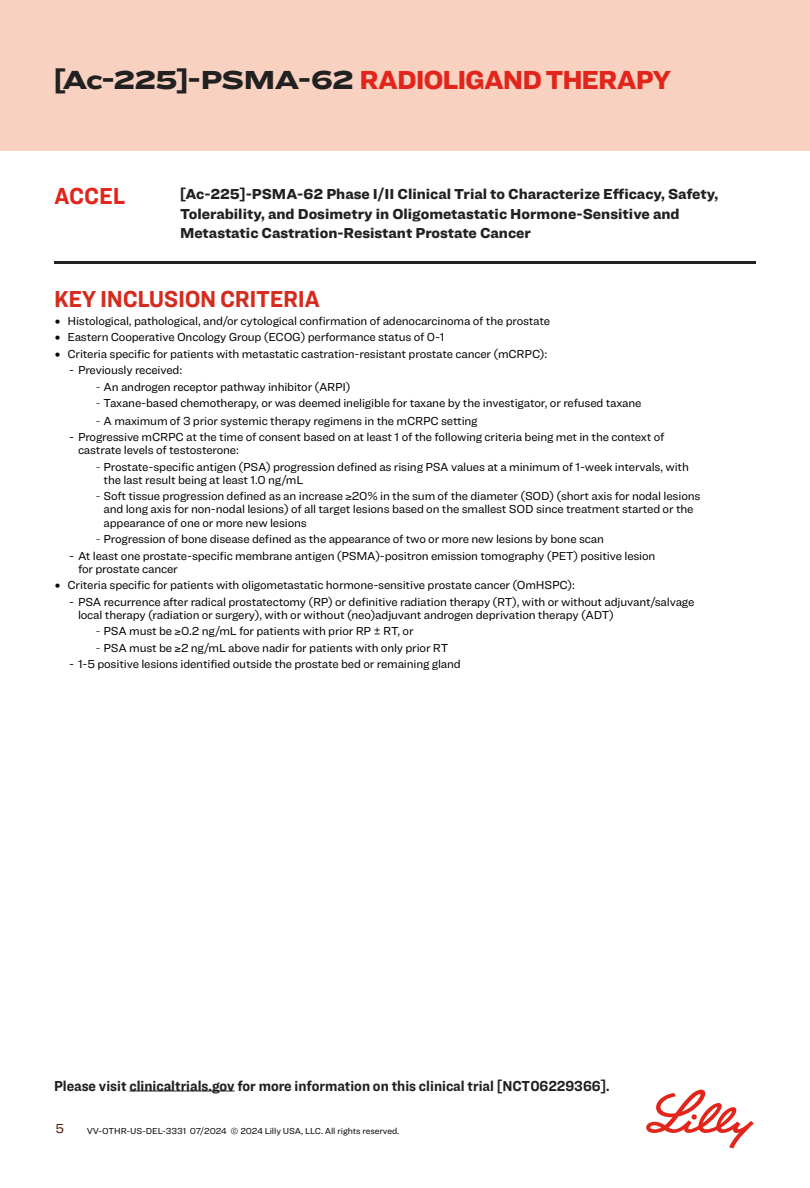
<style>
.page{position:relative;width:810px;height:1188px;background:#fff}
.page>*{position:absolute;margin:0;border:0;box-sizing:border-box;transform-origin:0 0}
.FC_Title_Thin{font:900 27px "Ringside";letter-spacing:-.045em;color:#e1251b}
.subhead{font:700 24px "Ringside Narrow";letter-spacing:-.015em;color:#d52b1e}
.subhead_-_STUDY{font:700 24px "Ringside Narrow";letter-spacing:-.005em;color:#e1251b}
.TRIAL_intro{font:900 15px/19.5px "Ringside";color:#212121}
.Please_visit_clinical_trial{font:700 15px "Ringside Narrow";color:#212121}
.t1{font:13.5px "Ringside";color:#521207}
.t2{font:12px/13.2px "Ringside";letter-spacing:-.015em;color:#000}
.t3{font:9px "Ringside";letter-spacing:-.01em;color:#000}
.s1{font-family:"Ringside Extra Wide";color:#212121}
.s2{font-family:"DIN Pro";font-weight:300;font-size:12.75px}
</style>
<div class="page">
<svg style="left:646px;top:1090px;width:108px;height:58px"></svg>
<div style="left:0;top:0;width:810px;height:150px;background:#f8d1c1"></div>
<hr style="left:129px;top:1091px;width:106px;height:1px;background:#212121">
<hr style="left:54px;top:261px;width:702px;height:3px;background:#212121">
<p class="FC_Title_Thin" style="left:54px;top:60px;width:619px"><span class="s1">[Ac-225]-PSMA-62</span> RADIOLIGAND THERAPY</p>
<p class="subhead_-_STUDY" style="left:54px;top:179px;width:73px">ACCEL</p>
<p class="TRIAL_intro" style="left:180px;top:184px;width:540px">[Ac-225]-PSMA-62 Phase I/II Clinical Trial to Characterize Efficacy, Safety,<br>Tolerability, and Dosimetry in Oligometastatic Hormone-Sensitive and<br>Metastatic Castration-Resistant Prostate Cancer</p>
<p class="subhead" style="left:54px;top:282px;width:268px">KEY INCLUSION CRITERIA</p>
<p class="t2" style="left:54px;top:314px;width:498px"><span class="s2">•</span> Histological, pathological, and/or cytological confirmation of adenocarcinoma of the prostate</p>
<p class="t2" style="left:54px;top:330px;width:392px"><span class="s2">•</span> Eastern Cooperative Oncology Group (ECOG) performance status of 0-1</p>
<p class="t2" style="left:54px;top:347px;width:495px"><span class="s2">•</span> Criteria specific for patients with metastatic castration-resistant prostate cancer (mCRPC):</p>
<p class="t2" style="left:69px;top:363px;width:115px">- Previously received:</p>
<p class="t2" style="left:95px;top:380px;width:257px"><span class="s2">-</span> An androgen receptor pathway inhibitor (ARPI)</p>
<p class="t2" style="left:95px;top:396px;width:548px"><span class="s2">-</span> Taxane-based chemotherapy, or was deemed ineligible for taxane by the investigator, or refused taxane</p>
<p class="t2" style="left:95px;top:414px;width:384px"><span class="s2">-</span> A maximum of 3 prior systemic therapy regimens in the mCRPC setting</p>
<p class="t2" style="left:78px;top:430px;width:588px;text-indent:-9px">- Progressive mCRPC at the time of consent based on at least 1 of the following criteria being met in the context of castrate levels of testosterone:</p>
<p class="t2" style="left:104px;top:460px;width:587px;text-indent:-8px"><span class="s2">-</span> Prostate-specific antigen (PSA) progression defined as rising PSA values at a minimum of 1-week intervals, with the last result being at least 1.0 ng/mL</p>
<p class="t2" style="left:104px;top:489px;width:598px;text-indent:-8px"><span class="s2">-</span> Soft tissue progression defined as an increase ≥20% in the sum of the diameter (SOD) (short axis for nodal lesions and long axis for non-nodal lesions) of all target lesions based on the smallest SOD since treatment started or the appearance of one or more new lesions</p>
<p class="t2" style="left:95px;top:532px;width:510px"><span class="s2">-</span> Progression of bone disease defined as the appearance of two or more new lesions by bone scan</p>
<p class="t2" style="left:78px;top:549px;width:579px;text-indent:-9px">- At least one prostate-specific membrane antigen (PSMA)-positron emission tomography (PET) positive lesion for prostate cancer</p>
<p class="t2" style="left:54px;top:578px;width:523px"><span class="s2">•</span> Criteria specific for patients with oligometastatic hormone-sensitive prostate cancer (OmHSPC):</p>
<p class="t2" style="left:78px;top:595px;width:618px;text-indent:-9px">- PSA recurrence after radical prostatectomy (RP) or definitive radiation therapy (RT), with or without adjuvant/salvage local therapy (radiation or surgery), with or without (neo)adjuvant androgen deprivation therapy (ADT)</p>
<p class="t2" style="left:95px;top:624px;width:320px"><span class="s2">-</span> PSA must be ≥0.2 ng/mL for patients with prior RP ± RT, or</p>
<p class="t2" style="left:95px;top:641px;width:354px"><span class="s2">-</span> PSA must be ≥2 ng/mL above nadir for patients with only prior RT</p>
<p class="t2" style="left:69px;top:657px;width:393px">- 1-5 positive lesions identified outside the prostate bed or remaining gland</p>
<p class="Please_visit_clinical_trial" style="left:54px;top:1075px;width:557px">Please visit clinicaltrials.gov for more information on this clinical trial [NCT06229366].</p>
<p class="t1" style="left:55px;top:1119px;width:10px">5</p>
<p class="t3" style="left:87px;top:1124px;width:314px">VV-OTHR-US-DEL-3331 07/2024 © 2024 Lilly USA, LLC. All rights reserved.</p>
</div>
